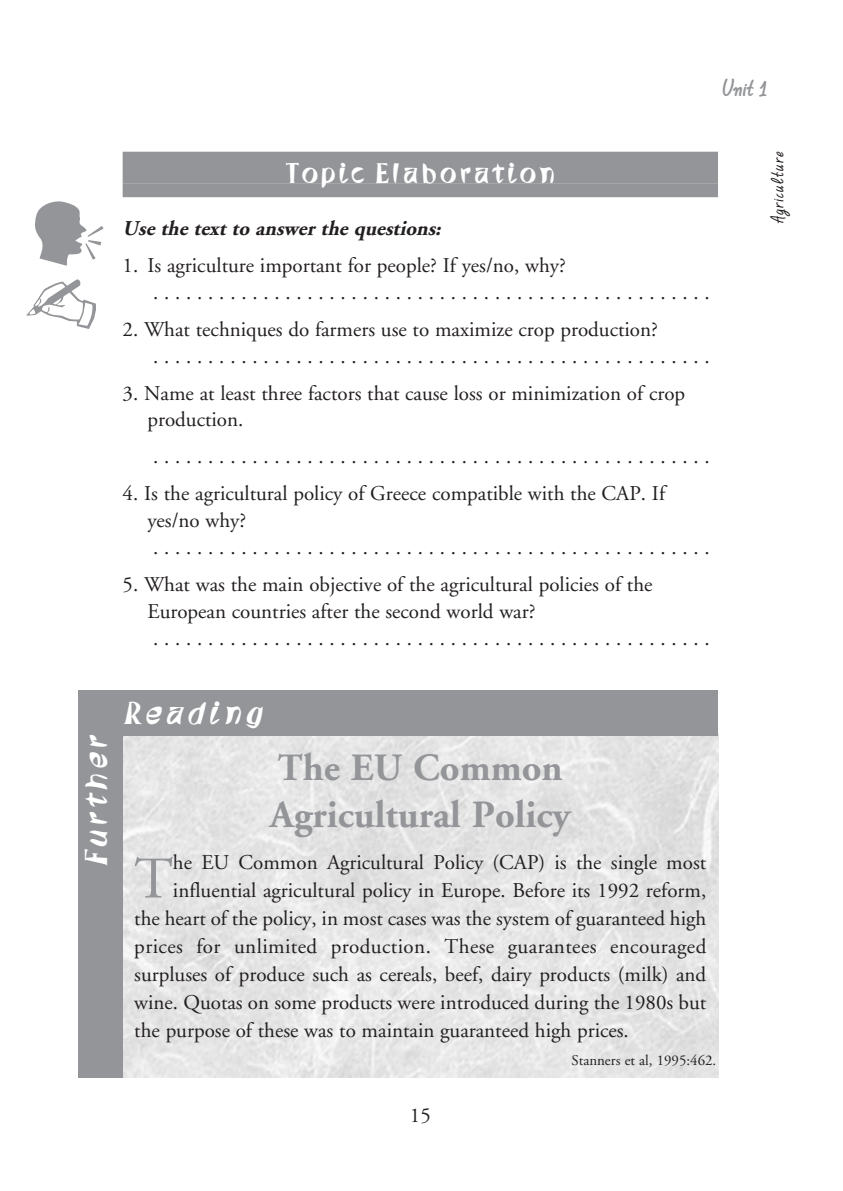
<style>
.page{position:relative;width:843px;height:1191px;background:#fff}
.page>*{position:absolute;margin:0;border:0;box-sizing:border-box;transform-origin:0 0}
.t1{font:58.8px "CF Garamond";color:#939598}
.t2{font:700 38.5px/46.2px "CF Garamond";color:#939598}
.t3{font:italic 33.25px "CF Kouroudi Select Reg";color:#fff}
.t4{font:29.75px "CF Kouroudi Select Reg";letter-spacing:.055em;color:#fff}
.t5{font:700 28px "CF Marker";color:#939598}
.t6{font:21px/26.9px "CF Garamond";color:#231f20}
.t7{font:21px "CF Garamond";letter-spacing:.02em;color:#231f20}
.t8{font:italic 700 21px "CF Garamond";color:#231f20}
.t9{font:21px "CF Marker";letter-spacing:.06em;color:#231f20}
.t10{font:14.88px "CF Garamond";color:#231f20}
</style>
<div class="page">
<div style="left:123px;top:152px;width:595px;height:31px;background:#939598"></div>
<div style="left:123px;top:183px;width:595px;height:14px;background:#939598"></div>
<div style="left:78px;top:690px;width:45px;height:387px;background:#939598"></div>
<div style="left:123px;top:690px;width:595px;height:45px;background:#939598"></div>
<h3 class="t5" style="left:721px;top:78px;width:48px">Unit 1</h3>
<h3 class="t4" style="left:285px;top:161px;width:271px">Topic Elaboration</h3>
<p class="t8" style="left:123px;top:220px;width:324px">Use the text to answer the questions:</p>
<p class="t6" style="left:153px;top:255px;width:558px;text-indent:-31px">1. Is agriculture important for people? If yes/no, why?<br>. . . . . . . . . . . . . . . . . . . . . . . . . . . . . . . . . . . . . . . . . . . . . . . . . . .</p>
<p class="t6" style="left:153px;top:318px;width:558px;text-indent:-31px">2. What techniques do farmers use to maximize crop production?<br>. . . . . . . . . . . . . . . . . . . . . . . . . . . . . . . . . . . . . . . . . . . . . . . . . . .</p>
<p class="t6" style="left:147px;top:382px;width:539px;text-indent:-25px">3. Name at least three factors that cause loss or minimization of crop production.</p>
<p class="t6" style="left:153px;top:446px;width:558px">. . . . . . . . . . . . . . . . . . . . . . . . . . . . . . . . . . . . . . . . . . . . . . . . . . .</p>
<p class="t6" style="left:147px;top:483px;width:564px;text-indent:-25px">4. Is the agricultural policy of Greece compatible with the CAP. If yes/no why?<br>. . . . . . . . . . . . . . . . . . . . . . . . . . . . . . . . . . . . . . . . . . . . . . . . . . .</p>
<p class="t6" style="left:147px;top:574px;width:564px;text-indent:-25px">5. What was the main objective of the agricultural policies of the<br>European countries after the second world war?<br>. . . . . . . . . . . . . . . . . . . . . . . . . . . . . . . . . . . . . . . . . . . . . . . . . . .</p>
<p class="t9" style="left:769px;top:224px;width:74px;rotate:-90deg">Agriculture</p>
<h3 class="t3" style="left:82px;top:867px;width:138px;rotate:-90deg">Further</h3>
<h3 class="t3" style="left:123px;top:699px;width:146px">Reading</h3>
<h2 class="t2" style="left:270px;top:750px;width:302px">The EU Common<br>Agricultural Policy</h2>
<h1 class="t1" style="left:134px;top:855px;width:40px">T</h1>
<p class="t6" style="left:173px;top:852px;width:535px">he EU Common Agricultural Policy (CAP) is the single most</p>
<p class="t6" style="left:173px;top:880px;width:535px">influential agricultural policy in Europe. Before its 1992 reform,</p>
<p class="t6" style="left:134px;top:908px;width:573px">the heart of the policy, in most cases was the system of guaranteed high</p>
<p class="t7" style="left:134px;top:938px;width:573px">prices for unlimited production. These guarantees encouraged</p>
<p class="t6" style="left:134px;top:964px;width:573px">surpluses of produce such as cereals, beef, dairy products (milk) and</p>
<p class="t6" style="left:134px;top:992px;width:573px">wine. Quotas on some products were introduced during the 1980s but</p>
<p class="t6" style="left:134px;top:1020px;width:496px">the purpose of these was to maintain guaranteed high prices.</p>
<p class="t10" style="left:571px;top:1055px;width:146px">Stanners et al, 1995:462.</p>
<p class="t6" style="left:410px;top:1104px;width:22px">15</p>
</div>
